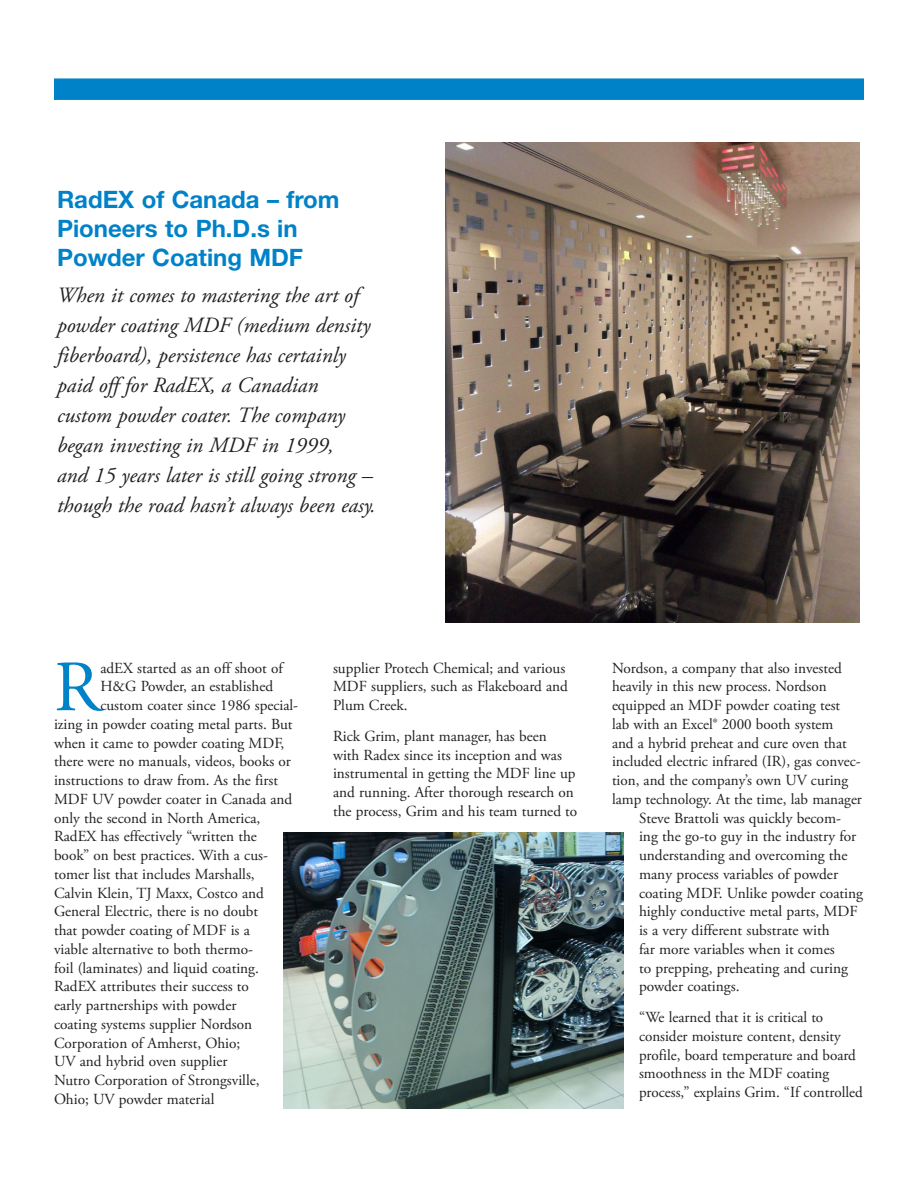
<style>
.page{position:relative;width:918px;height:1188px;background:#fff}
.page>*{position:absolute;margin:0;border:0;box-sizing:border-box;transform-origin:0 0}
.Body_text_First{font:72px "Adobe Garamond Pro";color:#0082c8}
.Headline_Bold_new{font:700 24px/28.8px "Helvetica Neue LT Std";color:#0082c8}
.Headline-Italic_new{font:italic 21.75px/30px "Adobe Garamond Pro";color:#231f20}
.Body_Text{font:15.3px/18.8px "Adobe Garamond Pro";color:#231f20}
.Body_text_First-2{font:15.3px/18.8px "Adobe Garamond Pro";color:#231f20}
</style>
<div class="page">
<div style="left:54px;top:78px;width:810px;height:22px;background:#0082c8;border:2px solid #0082c8"></div>
<img style="left:446px;top:142px;width:414px;height:480px">
<img style="left:284px;top:833px;width:340px;height:276px">
<p class="Headline_Bold_new" style="left:57px;top:185px;width:284px">RadEX of Canada – from<br>Pioneers to Ph.D.s in<br>Powder Coating MDF</p>
<p class="Headline-Italic_new" style="left:57px;top:281px;width:320px">When it comes to mastering the art of powder coating MDF (medium density fiberboard), persistence has certainly paid off for RadEX, a Canadian custom powder coater. The company began investing in MDF in 1999,<br>and 15 years later is still going strong – though the road hasn’t always been easy.</p>
<p class="Body_text_First-2" style="left:100px;top:659px;width:184px">adEX started as an off shoot of</p>
<p class="Body_text_First-2" style="left:100px;top:678px;width:174px">H&amp;G Powder, an established</p>
<p class="Body_text_First-2" style="left:100px;top:696px;width:199px">custom coater since 1986 special-</p>
<p class="Body_text_First-2" style="left:54px;top:715px;width:240px">izing in powder coating metal parts. But</p>
<p class="Body_text_First-2" style="left:54px;top:734px;width:232px">when it came to powder coating MDF,</p>
<p class="Body_text_First-2" style="left:54px;top:753px;width:238px">there were no manuals, videos, books or</p>
<p class="Body_text_First-2" style="left:54px;top:771px;width:226px">instructions to draw from. As the first</p>
<p class="Body_text_First-2" style="left:54px;top:790px;width:240px">MDF UV powder coater in Canada and</p>
<p class="Body_text_First-2" style="left:54px;top:809px;width:208px">only the second in North America,</p>
<p class="Body_text_First-2" style="left:54px;top:828px;width:204px">RadEX has effectively “written the</p>
<p class="Body_text_First-2" style="left:54px;top:846px;width:215px">book” on best practices. With a cus-</p>
<p class="Body_text_First-2" style="left:54px;top:865px;width:202px">tomer list that includes Marshalls,</p>
<p class="Body_text_First-2" style="left:54px;top:884px;width:212px">Calvin Klein, TJ Maxx, Costco and</p>
<p class="Body_text_First-2" style="left:54px;top:903px;width:206px">General Electric, there is no doubt</p>
<p class="Body_text_First-2" style="left:54px;top:921px;width:197px">that powder coating of MDF is a</p>
<p class="Body_text_First-2" style="left:54px;top:940px;width:201px">viable alternative to both thermo-</p>
<p class="Body_text_First-2" style="left:54px;top:959px;width:206px">foil (laminates) and liquid coating.</p>
<p class="Body_text_First-2" style="left:54px;top:978px;width:196px">RadEX attributes their success to</p>
<p class="Body_text_First-2" style="left:54px;top:996px;width:184px">early partnerships with powder</p>
<p class="Body_text_First-2" style="left:54px;top:1015px;width:200px">coating systems supplier Nordson</p>
<p class="Body_text_First-2" style="left:54px;top:1034px;width:188px">Corporation of Amherst, Ohio;</p>
<p class="Body_text_First-2" style="left:54px;top:1053px;width:175px">UV and hybrid oven supplier</p>
<p class="Body_text_First-2" style="left:54px;top:1071px;width:207px">Nutro Corporation of Strongsville,</p>
<p class="Body_text_First-2" style="left:54px;top:1090px;width:162px">Ohio; UV powder material</p>
<p class="Body_text_First" style="left:54px;top:644px;width:48px">R</p>
<p class="Body_text_First-2" style="left:333px;top:659px;width:237px">supplier Protech Chemical; and various<br>MDF suppliers, such as Flakeboard and<br>Plum Creek.</p>
<p class="Body_Text" style="left:333px;top:727px;width:246px">Rick Grim, plant manager, has been<br>with Radex since its inception and was instrumental in getting the MDF line up and running. After thorough research on the process, Grim and his team turned to</p>
<p class="Body_Text" style="left:612px;top:659px;width:231px">Nordson, a company that also invested</p>
<p class="Body_Text" style="left:612px;top:678px;width:216px">heavily in this new process. Nordson</p>
<p class="Body_Text" style="left:612px;top:696px;width:230px">equipped an MDF powder coating test</p>
<p class="Body_Text" style="left:612px;top:715px;width:223px">lab with an Excel® 2000 booth system</p>
<p class="Body_Text" style="left:612px;top:734px;width:236px">and a hybrid preheat and cure oven that</p>
<p class="Body_Text" style="left:612px;top:753px;width:250px">included electric infrared (IR), gas convec-</p>
<p class="Body_Text" style="left:612px;top:771px;width:238px">tion, and the company’s own UV curing</p>
<p class="Body_Text" style="left:612px;top:790px;width:251px">lamp technology. At the time, lab manager</p>
<p class="Body_Text" style="left:639px;top:809px;width:204px">Steve Brattoli was quickly becom-</p>
<p class="Body_Text" style="left:639px;top:828px;width:219px">ing the go-to guy in the industry for</p>
<p class="Body_Text" style="left:639px;top:846px;width:210px">understanding and overcoming the</p>
<p class="Body_Text" style="left:639px;top:865px;width:201px">many process variables of powder</p>
<p class="Body_Text" style="left:639px;top:884px;width:226px">coating MDF. Unlike powder coating</p>
<p class="Body_Text" style="left:639px;top:903px;width:220px">highly conductive metal parts, MDF</p>
<p class="Body_Text" style="left:639px;top:921px;width:192px">is a very different substrate with</p>
<p class="Body_Text" style="left:639px;top:940px;width:197px">far more variables when it comes</p>
<p class="Body_Text" style="left:639px;top:959px;width:211px">to prepping, preheating and curing</p>
<p class="Body_Text" style="left:639px;top:978px;width:102px">powder coatings.</p>
<p class="Body_Text" style="left:639px;top:1008px;width:225px">“We learned that it is critical to consider moisture content, density profile, board temperature and board smoothness in the MDF coating process,” explains Grim. “If controlled</p>
</div>
